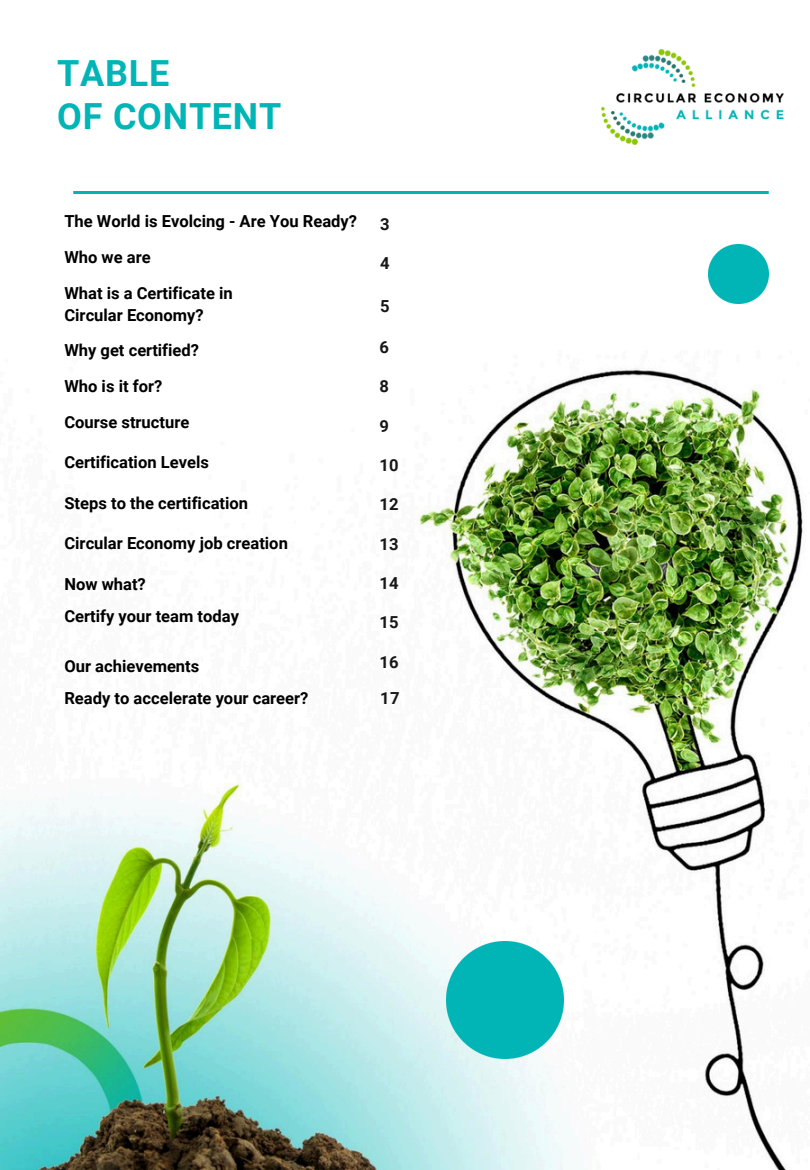
<style>
.page{position:relative;width:810px;height:1170px;background:#fff}
.page>*{position:absolute;margin:0;border:0;box-sizing:border-box;transform-origin:0 0}
.t1{font:700 36px/42.8px "Roboto";letter-spacing:.02em;color:#01b5b7}
.t2{font:700 16.65px "Roboto";color:#181717}
.t3{font:700 16.5px "Roboto";color:#000}
.t4{font:700 16.5px "Roboto";letter-spacing:.02em;color:#181717}
</style>
<div class="page">
<img style="left:602px;top:49px;width:182px;height:96px">
<img style="left:73px;top:191px;width:696px;height:2px">
<img style="left:0;top:369px;width:803px;height:801px">
<img style="left:447px;top:942px;width:117px;height:117px">
<img style="left:709px;top:244px;width:59px;height:60px">
<h1 class="t1" style="left:57px;top:52px;width:226px">TABLE<br>OF CONTENT</h1>
<p class="t3" style="left:64px;top:212px;width:294px">The World is Evolcing - Are You Ready?</p>
<p class="t3" style="left:64px;top:248px;width:88px">Who we are</p>
<p class="t3" style="left:64px;top:284px;width:170px">What is a Certificate in</p>
<p class="t3" style="left:64px;top:305px;width:141px">Circular Economy?</p>
<p class="t3" style="left:64px;top:340px;width:136px">Why get certified?</p>
<p class="t3" style="left:64px;top:376px;width:99px">Who is it for?</p>
<p class="t3" style="left:64px;top:412px;width:126px">Course structure</p>
<p class="t3" style="left:64px;top:453px;width:146px">Certification Levels</p>
<p class="t3" style="left:64px;top:493px;width:185px">Steps to the certification</p>
<p class="t3" style="left:64px;top:534px;width:225px">Circular Economy job creation</p>
<p class="t3" style="left:64px;top:574px;width:83px">Now what?</p>
<p class="t3" style="left:64px;top:607px;width:176px">Certify your team today</p>
<p class="t3" style="left:64px;top:656px;width:136px">Our achievements</p>
<p class="t3" style="left:64px;top:689px;width:246px">Ready to accelerate your career?</p>
<p class="t2" style="left:380px;top:689px;width:21px">17</p>
<p class="t4" style="left:380px;top:214px;width:11px">3</p>
<p class="t4" style="left:380px;top:254px;width:11px">4</p>
<p class="t2" style="left:380px;top:296px;width:11px">5</p>
<p class="t4" style="left:379px;top:337px;width:11px">6</p>
<p class="t4" style="left:379px;top:377px;width:11px">8</p>
<p class="t4" style="left:379px;top:416px;width:11px">9</p>
<p class="t4" style="left:379px;top:456px;width:21px">10</p>
<p class="t4" style="left:379px;top:495px;width:21px">12</p>
<p class="t4" style="left:379px;top:534px;width:21px">13</p>
<p class="t4" style="left:379px;top:574px;width:21px">14</p>
<p class="t4" style="left:379px;top:613px;width:21px">15</p>
<p class="t4" style="left:379px;top:652px;width:21px">16</p>
</div>
